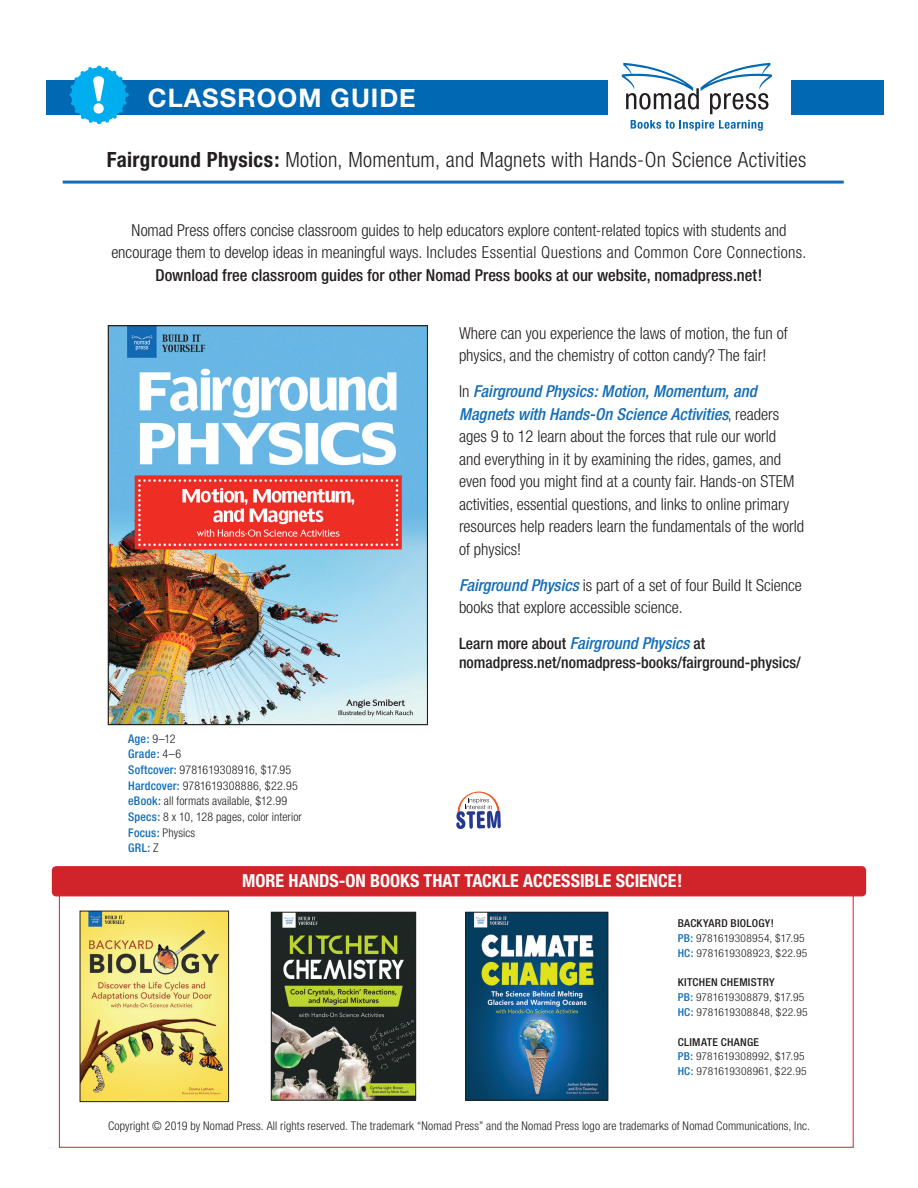
<style>
.page{position:relative;width:918px;height:1188px;background:#fff}
.page>*{position:absolute;margin:0;border:0;box-sizing:border-box;transform-origin:0 0}
.t1{font:700 25.5px "Helvetica Neue";letter-spacing:.04em;color:#fff}
.Book_Title__Explore{font:300 condensed 21px "Helvetica Neue";letter-spacing:.015em;color:#231f20}
.Book_Info_Block{font:700 condensed 18px "Helvetica Neue";color:#fff}
.Copy{font:300 condensed 16.5px/22.5px "Helvetica Neue";color:#231f20}
.Book_Description{font:300 condensed 16.5px/22.5px "Helvetica Neue";color:#231f20;text-align:center}
.Book_Description-2{font:500 condensed 16.5px "Helvetica Neue";color:#231f20}
.Copy-2{font:italic 500 condensed 16.5px "Helvetica Neue";color:#126db7}
.Copy-3{font:500 condensed 15.75px "Helvetica Neue";color:#231f20}
.Book_Info_Block-2{font:300 condensed 12px "Helvetica Neue";letter-spacing:.01em;color:#231f20}
.Book_Description-3{font:300 condensed 12px "Helvetica Neue";letter-spacing:.01em;color:#231f20}
.Book_Info_Block-3{font:500 condensed 12px "Helvetica Neue";letter-spacing:.02em;color:#126db7}
.Book_Info_Block-4{font:300 condensed 10.95px "Helvetica Neue";letter-spacing:.02em;color:#231f20;scale:1.06 1}
.Book_Info_Block-5{font:500 condensed 10.95px "Helvetica Neue";letter-spacing:.025em;color:#231f20;scale:1.06 1}
.s1{font-weight:700}
.s2{font-weight:300;color:#231f20}
.s3{font-weight:500;color:#126db7}
.s4{font-weight:500;font-style:italic;color:#126db7}
.s5{font-style:normal;font-size:15.75px;color:#231f20}
</style>
<div class="page">
<img style="left:110px;top:328px;width:315px;height:395px">
<div style="left:108px;top:325px;width:320px;height:400px;border:1px solid #231f20"></div>
<div style="left:46px;top:80px;width:562px;height:34px;background:#0168b3"></div>
<div style="left:791px;top:80px;width:92px;height:34px;background:#0168b3"></div>
<svg style="left:67px;top:65px;width:63px;height:59px"></svg>
<svg style="left:631px;top:120px;width:132px;height:11px"></svg>
<svg style="left:622px;top:63px;width:150px;height:51px"></svg>
<hr style="left:63px;top:181px;width:781px;height:3px;background:#126db7">
<img style="left:273px;top:914px;width:141px;height:184px">
<div style="left:271px;top:912px;width:145px;height:188px;border:1px solid #231f20"></div>
<img style="left:467px;top:914px;width:139px;height:184px">
<div style="left:465px;top:912px;width:143px;height:188px;border:1px solid #231f20"></div>
<img style="left:82px;top:913px;width:145px;height:187px">
<div style="left:80px;top:911px;width:149px;height:191px;border:1px solid #231f20"></div>
<div style="left:52px;top:867px;width:814px;height:29px;background:#d1232a;border-radius:4px"></div>
<div style="left:52px;top:866px;width:814px;height:30px;border:1px solid #d1232a;border-radius:4px"></div>
<svg style="left:456px;top:792px;width:45px;height:37px"></svg>
<p class="t1" style="left:148px;top:78px;width:269px">CLASSROOM GUIDE</p>
<p class="Book_Title__Explore" style="left:107px;top:148px;width:701px"><span class="s1">Fairground Physics:</span> Motion, Momentum, and Magnets with Hands-On Science Activities</p>
<p class="Book_Description" style="left:111px;top:219px;width:697px">Nomad Press offers concise classroom guides to help educators explore content-related topics with students and encourage them to develop ideas in meaningful ways. Includes Essential Questions and Common Core Connections.</p>
<p class="Book_Description-2" style="left:156px;top:265px;width:608px">Download free classroom guides for other Nomad Press books at our website, nomadpress.net!</p>
<p class="Book_Info_Block-3" style="left:128px;top:731px;width:49px">Age: <span class="s2">9–12</span></p>
<p class="Book_Info_Block-3" style="left:128px;top:747px;width:55px">Grade: <span class="s2">4–6</span></p>
<p class="Book_Info_Block-2" style="left:128px;top:763px;width:165px"><span class="s3">Softcover:</span> 9781619308916, $17.95</p>
<p class="Book_Info_Block-2" style="left:128px;top:778px;width:171px"><span class="s3">Hardcover:</span> 9781619308886, $22.95</p>
<p class="Book_Info_Block-2" style="left:128px;top:794px;width:160px"><span class="s3">eBook:</span> all formats available, $12.99</p>
<p class="Book_Info_Block-2" style="left:128px;top:810px;width:175px"><span class="s3">Specs:</span> 8 x 10, 128 pages, color interior</p>
<p class="Book_Info_Block-2" style="left:128px;top:825px;width:69px"><span class="s3">Focus:</span> Physics</p>
<p class="Book_Info_Block-3" style="left:128px;top:841px;width:32px">GRL: <span class="s2">Z</span></p>
<p class="Copy" style="left:459px;top:321px;width:330px">Where can you experience the laws of motion, the fun of physics, and the chemistry of cotton candy? The fair!</p>
<p class="Copy" style="left:459px;top:380px;width:347px">In <span class="s4">Fairground Physics: Motion, Momentum, and Magnets with Hands-On Science Activities</span>, readers ages 9 to 12 learn about the forces that rule our world<br>and everything in it by examining the rides, games, and even food you might find at a county fair. Hands-on STEM activities, essential questions, and links to online primary resources help readers learn the fundamentals of the world of physics!</p>
<p class="Copy" style="left:459px;top:573px;width:345px"><span class="s4">Fairground Physics</span> is part of a set of four Build It Science books that explore accessible science.</p>
<p class="Copy-2" style="left:459px;top:633px;width:248px"><span class="s5">Learn more about</span> Fairground Physics <span class="s5">at</span></p>
<p class="Copy-3" style="left:459px;top:653px;width:343px">nomadpress.net/nomadpress-books/fairground-physics/</p>
<p class="Book_Info_Block" style="left:242px;top:869px;width:442px">MORE HANDS-ON BOOKS THAT TACKLE ACCESSIBLE SCIENCE!</p>
<p class="Book_Info_Block-5" style="left:678px;top:917px;width:92px">BACKYARD BIOLOGY!</p>
<p class="Book_Info_Block-4" style="left:678px;top:932px;width:121px"><span class="s3">PB:</span> 9781619308954, $17.95</p>
<p class="Book_Info_Block-4" style="left:678px;top:947px;width:124px"><span class="s3">HC:</span> 9781619308923, $22.95</p>
<p class="Book_Info_Block-5" style="left:678px;top:976px;width:93px">KITCHEN CHEMISTRY</p>
<p class="Book_Info_Block-4" style="left:678px;top:991px;width:121px"><span class="s3">PB:</span> 9781619308879, $17.95</p>
<p class="Book_Info_Block-4" style="left:678px;top:1006px;width:124px"><span class="s3">HC:</span> 9781619308848, $22.95</p>
<p class="Book_Info_Block-5" style="left:678px;top:1035px;width:78px">CLIMATE CHANGE</p>
<p class="Book_Info_Block-4" style="left:678px;top:1050px;width:121px"><span class="s3">PB:</span> 9781619308992, $17.95</p>
<p class="Book_Info_Block-4" style="left:678px;top:1065px;width:123px"><span class="s3">HC:</span> 9781619308961, $22.95</p>
<p class="Book_Description-3" style="left:108px;top:1119px;width:703px">Copyright © 2019 by Nomad Press. All rights reserved. The trademark “Nomad Press” and the Nomad Press logo are trademarks of Nomad Communications, Inc.</p>
</div>
